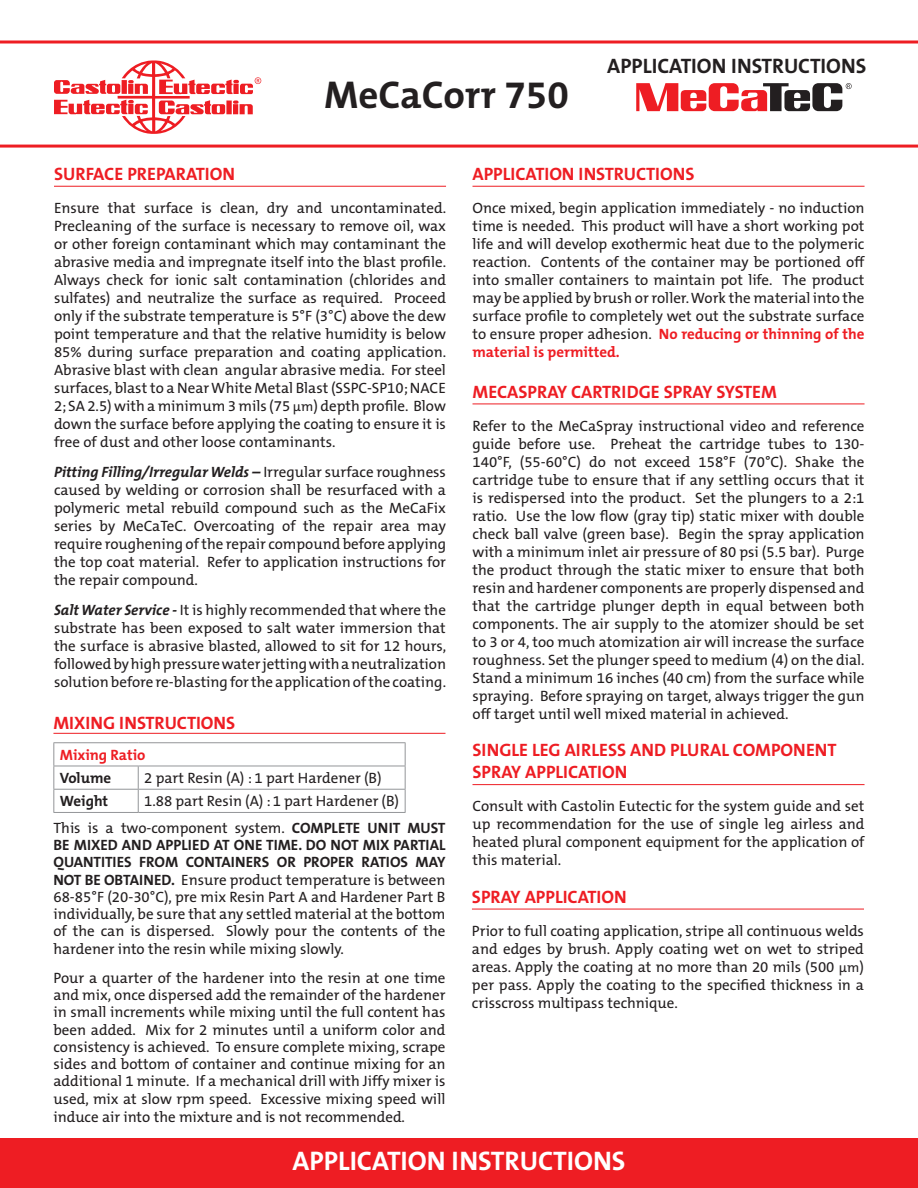
<style>
.page{position:relative;width:918px;height:1188px;background:#fff}
.page>*{position:absolute;margin:0;border:0;box-sizing:border-box;transform-origin:0 0}
.t1{font:700 39px "The Mix B7";color:#231f20}
.t2{font:700 27px "The Mix B7";color:#fff}
.t3{font:700 21px "The Mix B7";color:#231f20}
.t4{font:700 18px/21.6px "The Mix B7";color:#ee1d23}
.t5{font:15px/18px "The Mix B5 Plain";color:#231f20;text-align:justify}
.t6{font:700 15px "The Mix B7";color:#231f20}
.t7{font:700 15px "The Mix B7";color:#ee1d23}
.s1{font-size:13.5px}
.s2{font-family:"The Mix B7";font-weight:700;font-style:italic}
.s3{font-family:"The Mix B7";font-weight:700}
.s4{font-family:"The Mix B7";font-weight:700;color:#ee1d23}
</style>
<div class="page">
<svg style="left:54px;top:60px;width:207px;height:74px"></svg>
<svg style="left:0;top:40px;width:918px;height:4px;background:#f25559"></svg>
<hr style="left:0;top:145px;width:918px;height:3px;background:#ee1d23">
<svg style="left:636px;top:83px;width:216px;height:28px"></svg>
<div style="left:0;top:1138px;width:918px;height:50px;background:#ee1d23"></div>
<hr style="left:53px;top:733px;width:392px;height:1px;background:#ee1d23">
<hr style="left:472px;top:186px;width:393px;height:1px;background:#ee1d23">
<hr style="left:472px;top:404px;width:393px;height:1px;background:#ee1d23">
<hr style="left:54px;top:186px;width:392px;height:1px;background:#ee1d23">
<hr style="left:472px;top:784px;width:393px;height:1px;background:#ee1d23">
<hr style="left:472px;top:909px;width:392px;height:1px;background:#ee1d23">
<hr style="left:53px;top:742px;width:85px;height:1px;background:#939598">
<hr style="left:138px;top:742px;width:268px;height:1px;background:#939598">
<hr style="left:53px;top:766px;width:85px;height:1px;background:#939598">
<hr style="left:138px;top:766px;width:268px;height:1px;background:#939598">
<hr style="left:53px;top:789px;width:85px;height:1px;background:#939598">
<svg style="left:53px;top:743px;width:1px;height:69px"></svg>
<hr style="left:138px;top:789px;width:268px;height:1px;background:#939598">
<svg style="left:138px;top:766px;width:1px;height:46px"></svg>
<svg style="left:405px;top:743px;width:1px;height:69px"></svg>
<hr style="left:53px;top:812px;width:85px;height:1px;background:#939598">
<hr style="left:138px;top:812px;width:268px;height:1px;background:#939598">
<h1 class="t1" style="left:324px;top:74px;width:246px">MeCaCorr 750</h1>
<h3 class="t3" style="left:607px;top:55px;width:260px">APPLICATION INSTRUCTIONS</h3>
<p class="t4" style="left:54px;top:164px;width:183px">SURFACE PREPARATION</p>
<p class="t5" style="left:54px;top:200px;width:394px">Ensure that surface is clean, dry and uncontaminated.<br>Precleaning of the surface is necessary to remove oil, wax or other foreign contaminant which may contaminant the abrasive media and impregnate itself into the blast profile.<br>Always check for ionic salt contamination (chlorides and sulfates) and neutralize the surface as required. Proceed only if the substrate temperature is 5°F (3°C) above the dew point temperature and that the relative humidity is below 85% during surface preparation and coating application.<br>Abrasive blast with clean angular abrasive media. For steel surfaces, blast to a Near White Metal Blast (SSPC-SP10; NACE 2; SA 2.5) with a minimum 3 mils (75 <span class="s1">μm</span>) depth profile. Blow down the surface before applying the coating to ensure it is free of dust and other loose contaminants.</p>
<p class="t5" style="left:54px;top:464px;width:394px"><span class="s2">Pitting Filling/Irregular Welds –</span> Irregular surface roughness caused by welding or corrosion shall be resurfaced with a polymeric metal rebuild compound such as the MeCaFix series by MeCaTeC. Overcoating of the repair area may require roughening of the repair compound before applying the top coat material. Refer to application instructions for the repair compound.</p>
<p class="t5" style="left:54px;top:602px;width:394px"><span class="s2">Salt Water Service -</span> It is highly recommended that where the substrate has been exposed to salt water immersion that the surface is abrasive blasted, allowed to sit for 12 hours, followed by high pressure water jetting with a neutralization solution before re-blasting for the application of the coating.</p>
<p class="t4" style="left:53px;top:712px;width:183px">MIXING INSTRUCTIONS</p>
<p class="t7" style="left:60px;top:747px;width:87px">Mixing Ratio</p>
<p class="t6" style="left:60px;top:770px;width:53px">Volume</p>
<p class="t5" style="left:144px;top:770px;width:239px">2 part Resin (A) : 1 part Hardener (B)</p>
<p class="t6" style="left:60px;top:793px;width:50px">Weight</p>
<p class="t5" style="left:144px;top:793px;width:256px">1.88 part Resin (A) : 1 part Hardener (B)</p>
<p class="t5" style="left:53px;top:820px;width:394px;line-height:17.2px">This is a two-component system. <span class="s3">COMPLETE UNIT MUST BE MIXED AND APPLIED AT ONE TIME. DO NOT MIX PARTIAL QUANTITIES FROM CONTAINERS OR PROPER RATIOS MAY NOT BE OBTAINED.</span> Ensure product temperature is between 68-85°F (20-30°C), pre mix Resin Part A and Hardener Part B individually, be sure that any settled material at the bottom of the can is dispersed. Slowly pour the contents of the hardener into the resin while mixing slowly.</p>
<p class="t5" style="left:53px;top:970px;width:394px;line-height:17.4px">Pour a quarter of the hardener into the resin at one time and mix, once dispersed add the remainder of the hardener in small increments while mixing until the full content has been added. Mix for 2 minutes until a uniform color and consistency is achieved. To ensure complete mixing, scrape sides and bottom of container and continue mixing for an additional 1 minute. If a mechanical drill with Jiffy mixer is used, mix at slow rpm speed. Excessive mixing speed will induce air into the mixture and is not recommended.</p>
<p class="t4" style="left:472px;top:164px;width:223px">APPLICATION INSTRUCTIONS</p>
<p class="t5" style="left:472px;top:200px;width:394px">Once mixed, begin application immediately - no induction time is needed. This product will have a short working pot life and will develop exothermic heat due to the polymeric reaction. Contents of the container may be portioned off into smaller containers to maintain pot life. The product may be applied by brush or roller. Work the material into the surface profile to completely wet out the substrate surface to ensure proper adhesion. <span class="s4">No reducing or thinning of the material is permitted.</span></p>
<p class="t4" style="left:472px;top:382px;width:306px">MECASPRAY CARTRIDGE SPRAY SYSTEM</p>
<p class="t5" style="left:472px;top:417px;width:394px">Refer to the MeCaSpray instructional video and reference guide before use. Preheat the cartridge tubes to 130- 140°F, (55-60°C) do not exceed 158°F (70°C). Shake the cartridge tube to ensure that if any settling occurs that it is redispersed into the product. Set the plungers to a 2:1 ratio. Use the low flow (gray tip) static mixer with double check ball valve (green base). Begin the spray application with a minimum inlet air pressure of 80 psi (5.5 bar). Purge the product through the static mixer to ensure that both resin and hardener components are properly dispensed and that the cartridge plunger depth in equal between both components. The air supply to the atomizer should be set to 3 or 4, too much atomization air will increase the surface roughness. Set the plunger speed to medium (4) on the dial.<br>Stand a minimum 16 inches (40 cm) from the surface while spraying. Before spraying on target, always trigger the gun off target until well mixed material in achieved.</p>
<p class="t4" style="left:472px;top:740px;width:366px">SINGLE LEG AIRLESS AND PLURAL COMPONENT<br>SPRAY APPLICATION</p>
<p class="t5" style="left:472px;top:797px;width:394px">Consult with Castolin Eutectic for the system guide and set up recommendation for the use of single leg airless and heated plural component equipment for the application of this material.</p>
<p class="t4" style="left:472px;top:887px;width:156px">SPRAY APPLICATION</p>
<p class="t5" style="left:472px;top:923px;width:394px">Prior to full coating application, stripe all continuous welds and edges by brush. Apply coating wet on wet to striped areas. Apply the coating at no more than 20 mils (500 <span class="s1">μm</span>) per pass. Apply the coating to the specified thickness in a crisscross multipass technique.</p>
<h2 class="t2" style="left:293px;top:1147px;width:334px">APPLICATION INSTRUCTIONS</h2>
</div>
